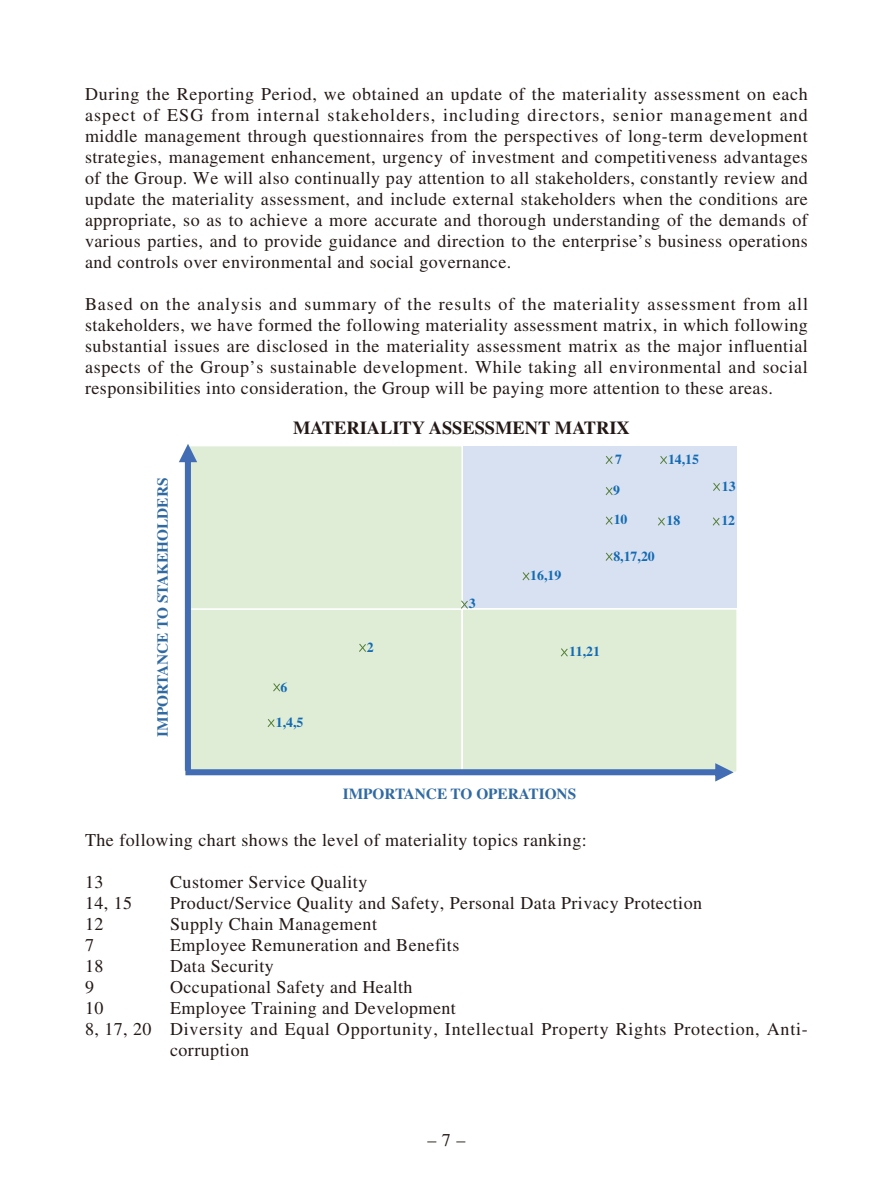
<style>
.page{position:relative;width:893px;height:1191px;background:#fff}
.page>*{position:absolute;margin:0;border:0;box-sizing:border-box;transform-origin:0 0}
.t1{font:700 18.45px "Times LT Std";color:#231916}
.t2{font:18px/21px "Times LT Std";letter-spacing:.025em;color:#231916;text-align:justify}
.t3{font:700 15.3px "Times LT Std";color:#316aa1}
.t4{font:700 13.8px/29.4px "Times LT Std";color:#146bb3}
</style>
<div class="page">
<svg style="left:179px;top:444px;width:555px;height:337px;background:#d9e7dd"></svg>
<p class="t2" style="left:85px;top:85px;width:724px">During the Reporting Period, we obtained an update of the materiality assessment on each aspect of ESG from internal stakeholders, including directors, senior management and middle management through questionnaires from the perspectives of long-term development strategies, management enhancement, urgency of investment and competitiveness advantages of the Group. We will also continually pay attention to all stakeholders, constantly review and update the materiality assessment, and include external stakeholders when the conditions are appropriate, so as to achieve a more accurate and thorough understanding of the demands of various parties, and to provide guidance and direction to the enterprise’s business operations and controls over environmental and social governance.</p>
<p class="t2" style="left:85px;top:295px;width:724px">Based on the analysis and summary of the results of the materiality assessment from all stakeholders, we have formed the following materiality assessment matrix, in which following substantial issues are disclosed in the materiality assessment matrix as the major influential aspects of the Group’s sustainable development. While taking all environmental and social responsibilities into consideration, the Group will be paying more attention to these areas.</p>
<p class="t3" style="left:157px;top:737px;width:260px;rotate:-90deg">IMPORTANCE TO STAKEHOLDERS</p>
<p class="t1" style="left:293px;top:420px;width:338px">MATERIALITY ASSESSMENT MATRIX</p>
<p class="t4" style="left:615px;top:445px;width:8px">7</p>
<p class="t4" style="left:469px;top:590px;width:8px">3</p>
<p class="t4" style="left:530px;top:562px;width:33px">16,19</p>
<p class="t4" style="left:613px;top:477px;width:16px">9<br>10</p>
<p class="t4" style="left:613px;top:543px;width:43px">8,17,20</p>
<p class="t4" style="left:668px;top:445px;width:33px">14,15</p>
<p class="t4" style="left:722px;top:472px;width:15px">13</p>
<p class="t4" style="left:667px;top:507px;width:15px">18</p>
<p class="t4" style="left:721px;top:507px;width:15px">12</p>
<p class="t4" style="left:280px;top:673px;width:8px">6</p>
<p class="t4" style="left:276px;top:709px;width:29px">1,4,5</p>
<p class="t4" style="left:367px;top:634px;width:8px">2</p>
<p class="t4" style="left:569px;top:638px;width:33px">11,21</p>
<p class="t3" style="left:343px;top:788px;width:235px">IMPORTANCE TO OPERATIONS</p>
<p class="t2" style="left:85px;top:831px;width:503px">The following chart shows the level of materiality topics ranking:</p>
<p class="t2" style="left:85px;top:873px;width:20px">13</p>
<p class="t2" style="left:170px;top:873px;width:199px">Customer Service Quality</p>
<p class="t2" style="left:85px;top:894px;width:49px">14, 15</p>
<p class="t2" style="left:170px;top:894px;width:534px">Product/Service Quality and Safety, Personal Data Privacy Protection</p>
<p class="t2" style="left:85px;top:915px;width:20px">12</p>
<p class="t2" style="left:170px;top:915px;width:208px">Supply Chain Management</p>
<p class="t2" style="left:85px;top:936px;width:10px">7</p>
<p class="t2" style="left:170px;top:936px;width:291px">Employee Remuneration and Benefits</p>
<p class="t2" style="left:85px;top:957px;width:20px">18</p>
<p class="t2" style="left:170px;top:957px;width:105px">Data Security</p>
<p class="t2" style="left:85px;top:978px;width:10px">9</p>
<p class="t2" style="left:170px;top:978px;width:244px">Occupational Safety and Health</p>
<p class="t2" style="left:85px;top:999px;width:20px">10</p>
<p class="t2" style="left:170px;top:999px;width:287px">Employee Training and Development</p>
<p class="t2" style="left:85px;top:1020px;width:724px">8, 17, 20 Diversity and Equal Opportunity, Intellectual Property Rights Protection, Anti-</p>
<p class="t2" style="left:170px;top:1041px;width:81px">corruption</p>
<p class="t2" style="left:428px;top:1131px;width:39px">– 7 –</p>
</div>
